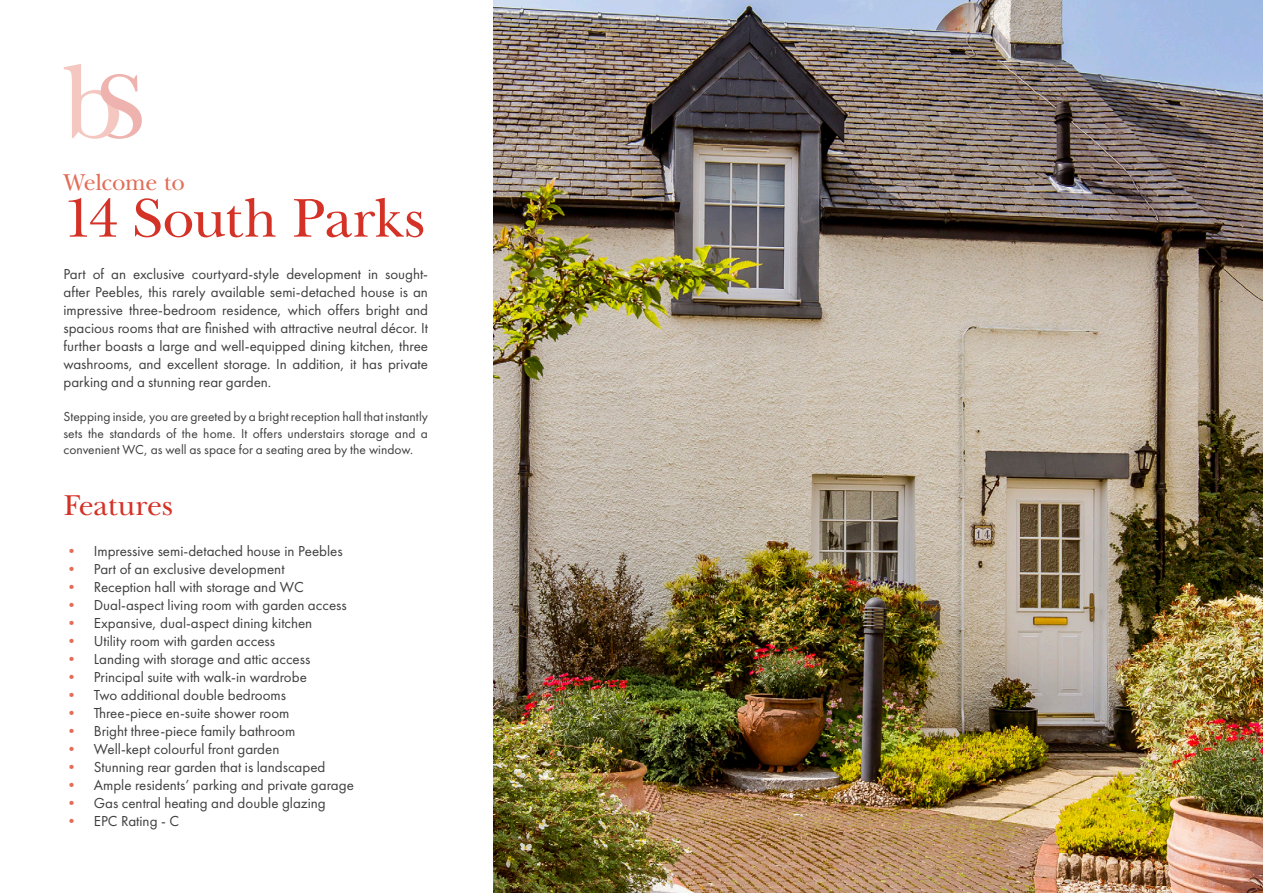
<style>
.page{position:relative;width:1263px;height:893px;background:#fff}
.page>*{position:absolute;margin:0;border:0;box-sizing:border-box;transform-origin:0 0}
.Headline{font:57px "New Baskerville";letter-spacing:-.015em;color:#d53227}
.t1{font:30px "New Baskerville";letter-spacing:-.01em;color:#d53227}
.Headline-2{font:24px "New Baskerville";letter-spacing:-.02em;color:#e26c57}
.Subheadline{font:15px/18px "Futura PT";color:#3e3e3f;text-align:justify}
.Subheadline-2{font:13.5px/16.2px "Futura PT";color:#3e3e3f;text-align:justify}
.s1{color:#e26c57}
</style>
<div class="page">
<img style="left:493px;top:0;width:770px;height:893px">
<svg style="left:64px;top:64px;width:78px;height:75px"></svg>
<p class="Headline-2" style="left:63px;top:168px;width:123px">Welcome to</p>
<p class="Headline" style="left:63px;top:185px;width:363px">14 South Parks</p>
<p class="Subheadline" style="left:63px;top:265px;width:366px">Part of an exclusive courtyard-style development in sought&shy;after Peebles, this rarely available semi-detached house is an impressive three-bedroom residence, which offers bright and spacious rooms that are finished with attractive neutral décor. It further boasts a large and well-equipped dining kitchen, three washrooms, and excellent storage. In addition, it has private parking and a stunning rear garden.</p>
<p class="Subheadline-2" style="left:63px;top:409px;width:366px">Stepping inside, you are greeted by a bright reception hall that instantly sets the standards of the home. It offers understairs storage and a convenient WC, as well as space for a seating area by the window.</p>
<p class="t1" style="left:64px;top:488px;width:110px">Features</p>
<p class="Subheadline" style="left:64px;top:542px;width:280px"><span class="s1">•</span> Impressive semi-detached house in Peebles</p>
<p class="Subheadline" style="left:64px;top:560px;width:222px"><span class="s1">•</span> Part of an exclusive development</p>
<p class="Subheadline" style="left:64px;top:578px;width:241px"><span class="s1">•</span> Reception hall with storage and WC</p>
<p class="Subheadline" style="left:64px;top:596px;width:284px"><span class="s1">•</span> Dual-aspect living room with garden access</p>
<p class="Subheadline" style="left:64px;top:614px;width:250px"><span class="s1">•</span> Expansive, dual-aspect dining kitchen</p>
<p class="Subheadline" style="left:64px;top:632px;width:213px"><span class="s1">•</span> Utility room with garden access</p>
<p class="Subheadline" style="left:64px;top:650px;width:248px"><span class="s1">•</span> Landing with storage and attic access</p>
<p class="Subheadline" style="left:64px;top:668px;width:244px"><span class="s1">•</span> Principal suite with walk-in wardrobe</p>
<p class="Subheadline" style="left:64px;top:686px;width:224px"><span class="s1">•</span> Two additional double bedrooms</p>
<p class="Subheadline" style="left:64px;top:704px;width:227px"><span class="s1">•</span> Three-piece en-suite shower room</p>
<p class="Subheadline" style="left:64px;top:722px;width:233px"><span class="s1">•</span> Bright three-piece family bathroom</p>
<p class="Subheadline" style="left:64px;top:740px;width:217px"><span class="s1">•</span> Well-kept colourful front garden</p>
<p class="Subheadline" style="left:64px;top:758px;width:263px"><span class="s1">•</span> Stunning rear garden that is landscaped</p>
<p class="Subheadline" style="left:64px;top:776px;width:291px"><span class="s1">•</span> Ample residents’ parking and private garage</p>
<p class="Subheadline" style="left:64px;top:794px;width:263px"><span class="s1">•</span> Gas central heating and double glazing</p>
<p class="Subheadline" style="left:64px;top:812px;width:117px"><span class="s1">•</span> EPC Rating - C</p>
</div>
